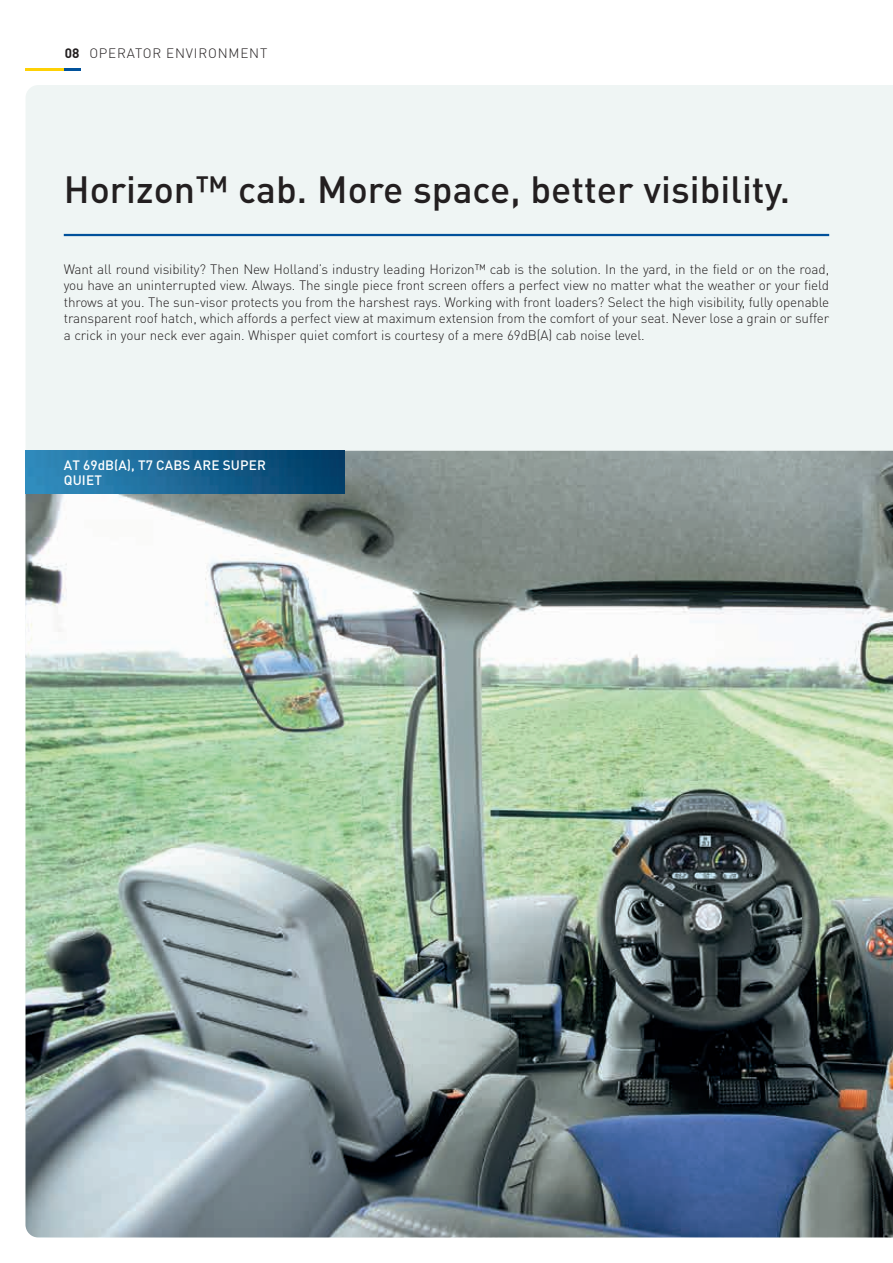
<style>
.page{position:relative;width:893px;height:1263px;background:#fff}
.page>*{position:absolute;margin:0;border:0;box-sizing:border-box;transform-origin:0 0}
.t1{font:500 37.5px "DIN Pro";color:#231f20}
.t2{font:300 13.5px/16.5px "DIN Pro";letter-spacing:-.01em;color:#231f20;text-align:justify}
.t3{font:500 13.5px/15px "DIN Pro";letter-spacing:.01em;color:#fff}
.t4{font:300 13.5px "DIN Pro";letter-spacing:.06em;color:#231f20}
.t5{font:700 13.5px "DIN Pro";color:#231f20}
</style>
<div class="page">
<svg style="left:26px;top:68px;width:55px;height:2px"></svg>
<div style="left:26px;top:85px;width:867px;height:366px;background:#eff5f4"></div>
<img style="left:26px;top:451px;width:867px;height:786px">
<hr style="left:64px;top:234px;width:765px;height:2px;background:#01519b">
<img style="left:26px;top:451px;width:318px;height:42px">
<p class="t5" style="left:65px;top:44px;width:16px">08</p>
<p class="t4" style="left:89px;top:44px;width:179px">OPERATOR ENVIRONMENT</p>
<h1 class="t1" style="left:64px;top:164px;width:728px">Horizon™ cab. More space, better visibility.</h1>
<p class="t2" style="left:64px;top:260px;width:767px">Want all round visibility? Then New Holland’s industry leading Horizon™ cab is the solution. In the yard, in the field or on the road, you have an uninterrupted view. Always. The single piece front screen offers a perfect view no matter what the weather or your field throws at you. The sun-visor protects you from the harshest rays. Working with front loaders? Select the high visibility, fully openable transparent roof hatch, which affords a perfect view at maximum extension from the comfort of your seat. Never lose a grain or suffer a crick in your neck ever again. Whisper quiet comfort is courtesy of a mere 69dB(A) cab noise level.</p>
<p class="t3" style="left:64px;top:457px;width:204px">AT 69dB(A), T7 CABS ARE SUPER<br>QUIET</p>
</div>
